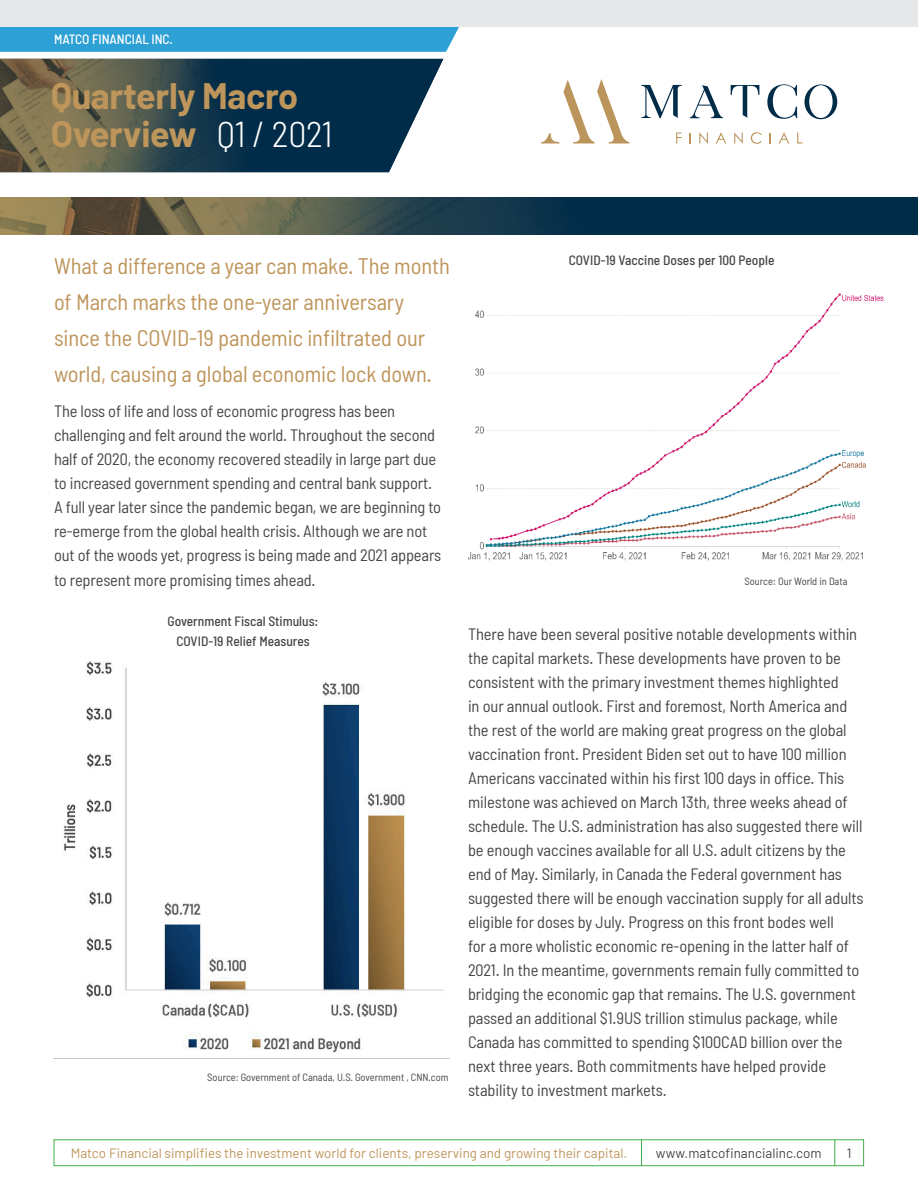
<style>
.page{position:relative;width:918px;height:1188px;background:#fff}
.page>*{position:absolute;margin:0;border:0;box-sizing:border-box;transform-origin:0 0}
.t1{font:700 36px/37.5px "Barlow";letter-spacing:-.01em;color:#be955a}
.t2{font:semi-condensed 22.5px/36px "Barlow";letter-spacing:-.005em;color:#be955a}
.t3{font:semi-condensed 16.5px/24px "Barlow";letter-spacing:-.005em;color:#454647}
.t4{font:13.5px "Barlow";color:#be955a}
.t5{font:500 semi-condensed 13.5px/19.5px "Barlow";color:#454647;text-align:center}
.t6{font:13.5px "Barlow";color:#454647}
.t7{font:500 semi-condensed 13.5px "Barlow";letter-spacing:-.005em;color:#fff}
.t8{font:semi-condensed 10.5px "Barlow";color:#454647}
.s1{font-weight:300;font-stretch:semi-condensed;color:#fff}
</style>
<div class="page">
<div style="left:0;top:0;width:918px;height:27px;background:#e6e7e9"></div>
<svg style="left:676px;top:133px;width:6px;height:10px"></svg>
<svg style="left:699px;top:133px;width:9px;height:10px"></svg>
<svg style="left:716px;top:133px;width:10px;height:10px"></svg>
<svg style="left:734px;top:133px;width:9px;height:10px"></svg>
<svg style="left:751px;top:132px;width:11px;height:11px"></svg>
<svg style="left:779px;top:133px;width:10px;height:10px"></svg>
<svg style="left:797px;top:133px;width:5px;height:10px"></svg>
<svg style="left:641px;top:85px;width:41px;height:33px"></svg>
<svg style="left:690px;top:85px;width:33px;height:33px"></svg>
<svg style="left:731px;top:85px;width:28px;height:33px"></svg>
<svg style="left:767px;top:84px;width:30px;height:35px"></svg>
<svg style="left:804px;top:84px;width:33px;height:35px"></svg>
<svg style="left:541px;top:79px;width:88px;height:64px"></svg>
<div style="left:54px;top:1139px;width:810px;height:27px;border:1px solid #40ae49"></div>
<svg style="left:641px;top:1140px;width:1px;height:26px"></svg>
<svg style="left:834px;top:1140px;width:1px;height:26px"></svg>
<img style="left:0;top:59px;width:443px;height:113px">
<img style="left:0;top:197px;width:918px;height:37px">
<div style="left:0;top:27px;width:459px;height:25px;background:#2da0d5"></div>
<img style="left:468px;top:293px;width:416px;height:268px">
<img style="left:54px;top:661px;width:396px;height:398px">
<p class="t7" style="left:54px;top:31px;width:120px">MATCO FINANCIAL INC.</p>
<h1 class="t1" style="left:51px;top:75px;width:283px">Quarterly Macro<br>Overview <span class="s1">Q1 / 2021</span></h1>
<h2 class="t2" style="left:54px;top:247px;width:398px">What a difference a year can make. The month of March marks the one-year anniversary since the COVID-19 pandemic infiltrated our world, causing a global economic lock down.</h2>
<p class="t3" style="left:54px;top:398px;width:389px">The loss of life and loss of economic progress has been challenging and felt around the world. Throughout the second half of 2020, the economy recovered steadily in large part due to increased government spending and central bank support.<br>A full year later since the pandemic began, we are beginning to re-emerge from the global health crisis. Although we are not out of the woods yet, progress is being made and 2021 appears</p>
<p class="t3" style="left:54px;top:568px;width:263px">to represent more promising times ahead.</p>
<p class="t5" style="left:168px;top:611px;width:152px">Government Fiscal Stimulus:<br>COVID-19 Relief Measures</p>
<p class="t8" style="left:207px;top:1071px;width:243px">Source: Government of Canada, U.S. Government , CNN.com</p>
<p class="t5" style="left:569px;top:250px;width:207px">COVID-19 Vaccine Doses per 100 People</p>
<p class="t8" style="left:744px;top:574px;width:105px">Source: Our World in Data</p>
<p class="t3" style="left:468px;top:621px;width:397px">There have been several positive notable developments within the capital markets. These developments have proven to be consistent with the primary investment themes highlighted<br>in our annual outlook. First and foremost, North America and the rest of the world are making great progress on the global vaccination front. President Biden set out to have 100 million Americans vaccinated within his first 100 days in office. This milestone was achieved on March 13th, three weeks ahead of schedule. The U.S. administration has also suggested there will be enough vaccines available for all U.S. adult citizens by the end of May. Similarly, in Canada the Federal government has suggested there will be enough vaccination supply for all adults eligible for doses by July. Progress on this front bodes well<br>for a more wholistic economic re-opening in the latter half of 2021. In the meantime, governments remain fully committed to bridging the economic gap that remains. The U.S. government passed an additional $1.9US trillion stimulus package, while Canada has committed to spending $100CAD billion over the next three years. Both commitments have helped provide stability to investment markets.</p>
<p class="t4" style="left:71px;top:1143px;width:558px">Matco Financial simplifies the investment world for clients, preserving and growing their capital.</p>
<p class="t6" style="left:656px;top:1143px;width:167px">www.matcofinancialinc.com</p>
<p class="t6" style="left:847px;top:1143px;width:6px">1</p>
</div>
